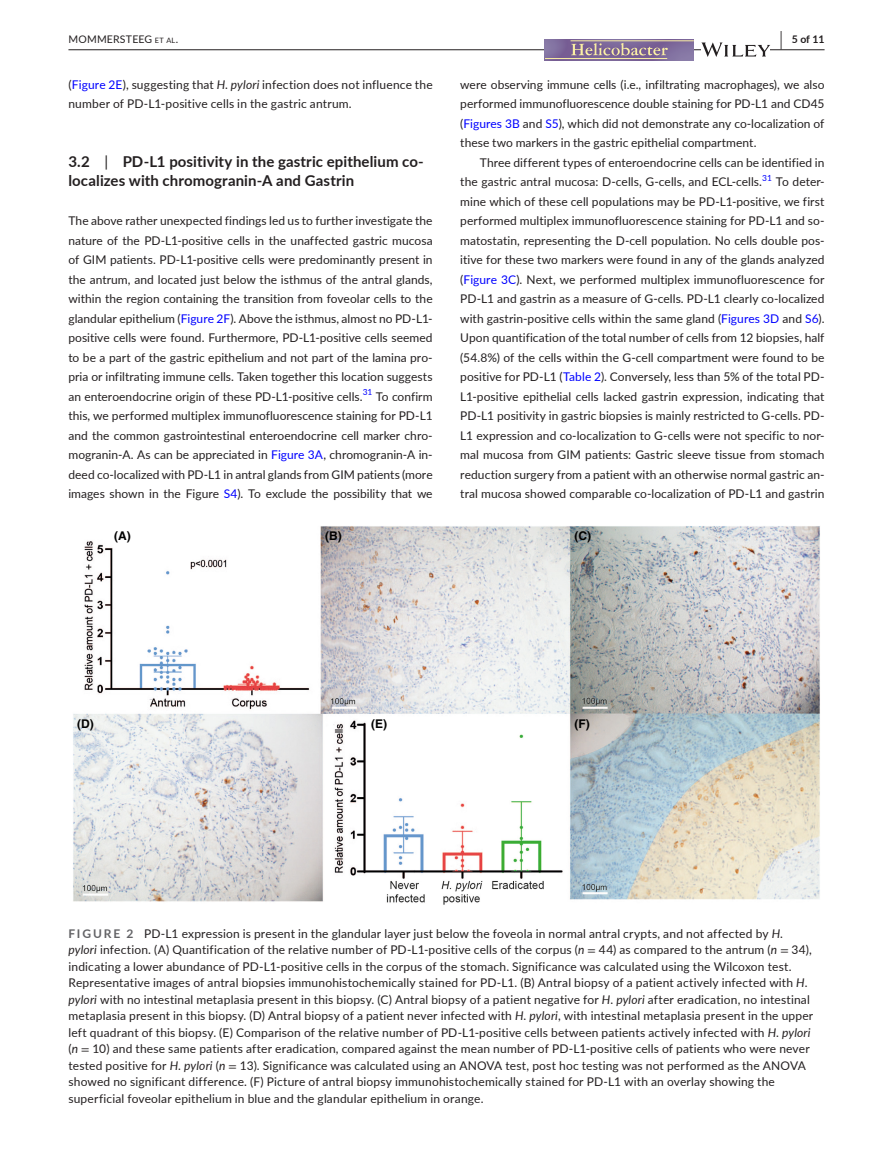
<style>
.page{position:relative;width:893px;height:1174px;background:#fff}
.page>*{position:absolute;margin:0;border:0;box-sizing:border-box;transform-origin:0 0}
.t1{font:700 15px/19.5px "Lato";letter-spacing:.005em;color:#231f20}
.t2{font:12px/19.5px "Lato";letter-spacing:.01em;color:#231f20;text-align:justify}
.t3{font:700 12px "Helvetica";color:#000}
.t4{font:10.5px "Lato";letter-spacing:.02em;color:#231f20}
.t5{font:700 10.5px "Lato";color:#231f20}
.t6{font:8.4px "Lato";color:#00f}
.s1{font-size:7.35px}
.s2{font-style:inherit}
.s3{font-size:19.5px}
.s4{color:#00f}
.s5{font-style:italic}
.s6{font-weight:400}
.s7{font-weight:700;color:#636366}
.s8{font-family:"STIX"}
</style>
<div class="page">
<hr style="left:68px;top:49px;width:756px;height:1px;background:#231f20">
<img style="left:545px;top:39px;width:149px;height:21px">
<svg style="left:571px;top:43px;width:97px;height:13px"></svg>
<hr style="left:571px;top:40px;width:123px;height:1px;background:#f9eea4">
<hr style="left:545px;top:58px;width:122px;height:1px;background:#f9eea4">
<svg style="left:701px;top:42px;width:69px;height:15px"></svg>
<img style="left:73px;top:526px;width:747px;height:379px">
<p class="t4" style="left:68px;top:31px;width:111px">MOMMERSTEEG <span class="s1">et al</span><span class="s2">.</span></p>
<p class="t5" style="left:780px;top:31px;width:46px"><span class="s3">|</span> 5 of 11</p>
<p class="t2" style="left:68px;top:74px;width:366px">(<span class="s4">Figure 2E</span>), suggesting that <span class="s5">H. pylori</span> infection does not influence the number of PD-L1-positive cells in the gastric antrum.</p>
<p class="t2" style="left:460px;top:74px;width:366px">were observing immune cells (i.e., infiltrating macrophages), we also performed immunofluorescence double staining for PD-L1 and CD45 (<span class="s4">Figures 3B</span> and <span class="s4">S5</span>), which did not demonstrate any co-localization of these two markers in the gastric epithelial compartment.</p>
<p class="t2" style="left:460px;top:152px;width:366px;text-indent:20px">Three different types of enteroendocrine cells can be identified in the gastric antral mucosa: D-cells, G-cells, and ECL-cells.</p>
<p class="t1" style="left:68px;top:151px;width:357px">3.2 <span class="s6">|</span> PD-L1 positivity in the gastric epithelium co&shy;localizes with chromogranin-A and Gastrin</p>
<p class="t2" style="left:68px;top:210px;width:366px">The above rather unexpected findings led us to further investigate the nature of the PD-L1-positive cells in the unaffected gastric mucosa of GIM patients. PD-L1-positive cells were predominantly present in the antrum, and located just below the isthmus of the antral glands, within the region containing the transition from foveolar cells to the glandular epithelium (<span class="s4">Figure 2F</span>). Above the isthmus, almost no PD-L1- positive cells were found. Furthermore, PD-L1-positive cells seemed to be a part of the gastric epithelium and not part of the lamina pro&shy;pria or infiltrating immune cells. Taken together this location suggests an enteroendocrine origin of these PD-L1-positive cells.</p>
<p class="t6" style="left:762px;top:172px;width:11px">31</p>
<p class="t2" style="left:460px;top:171px;width:366px;text-indent:315px">To deter&shy;mine which of these cell populations may be PD-L1-positive, we first performed multiplex immunofluorescence staining for PD-L1 and so&shy;matostatin, representing the D-cell population. No cells double pos&shy;itive for these two markers were found in any of the glands analyzed (<span class="s4">Figure 3C</span>). Next, we performed multiplex immunofluorescence for PD-L1 and gastrin as a measure of G-cells. PD-L1 clearly co-localized with gastrin-positive cells within the same gland (<span class="s4">Figures 3D</span> and <span class="s4">S6</span>).<br>Upon quantification of the total number of cells from 12 biopsies, half (54.8%) of the cells within the G-cell compartment were found to be positive for PD-L1 (<span class="s4">Table 2</span>). Conversely, less than 5% of the total PD-L1-positive epithelial cells lacked gastrin expression, indicating that PD-L1 positivity in gastric biopsies is mainly restricted to G-cells. PD-L1 expression and co-localization to G-cells were not specific to nor&shy;mal mucosa from GIM patients: Gastric sleeve tissue from stomach reduction surgery from a patient with an otherwise normal gastric an&shy;tral mucosa showed comparable co-localization of PD-L1 and gastrin</p>
<p class="t6" style="left:363px;top:386px;width:11px">31</p>
<p class="t2" style="left:68px;top:386px;width:366px;text-indent:307px">To confirm this, we performed multiplex immunofluorescence staining for PD-L1 and the common gastrointestinal enteroendocrine cell marker chro&shy;mogranin-A. As can be appreciated in <span class="s4">Figure 3A</span>, chromogranin-A in&shy;deed co-localized with PD-L1 in antral glands from GIM patients (more images shown in the Figure <span class="s4">S4</span>). To exclude the possibility that we</p>
<p class="t3" style="left:114px;top:528px;width:18px">(A)</p>
<p class="t3" style="left:325px;top:528px;width:18px">(B)</p>
<p class="t3" style="left:574px;top:528px;width:18px">(C)</p>
<p class="t3" style="left:77px;top:716px;width:18px">(D)</p>
<p class="t3" style="left:371px;top:716px;width:17px">(E)</p>
<p class="t3" style="left:574px;top:716px;width:17px">(F)</p>
<p class="t2" style="left:68px;top:924px;width:746px;line-height:16.5px;text-align:left"><span class="s7">FIGURE 2</span> PD-L1 expression is present in the glandular layer just below the foveola in normal antral crypts, and not affected by <span class="s5">H. pylori</span> infection. (A) Quantification of the relative number of PD-L1-positive cells of the corpus (<span class="s5">n</span> <span class="s8">=</span> 44) as compared to the antrum (<span class="s5">n</span> <span class="s8">=</span> 34), indicating a lower abundance of PD-L1-positive cells in the corpus of the stomach. Significance was calculated using the Wilcoxon test.<br>Representative images of antral biopsies immunohistochemically stained for PD-L1. (B) Antral biopsy of a patient actively infected with <span class="s5">H. pylori</span> with no intestinal metaplasia present in this biopsy. (C) Antral biopsy of a patient negative for <span class="s5">H. pylori</span> after eradication, no intestinal metaplasia present in this biopsy. (D) Antral biopsy of a patient never infected with <span class="s5">H. pylori</span>, with intestinal metaplasia present in the upper left quadrant of this biopsy. (E) Comparison of the relative number of PD-L1-positive cells between patients actively infected with <span class="s5">H. pylori </span>(<span class="s5">n</span> <span class="s8">=</span> 10) and these same patients after eradication, compared against the mean number of PD-L1-positive cells of patients who were never tested positive for <span class="s5">H. pylori</span> (<span class="s5">n</span> <span class="s8">=</span> 13). Significance was calculated using an ANOVA test, post hoc testing was not performed as the ANOVA showed no significant difference. (F) Picture of antral biopsy immunohistochemically stained for PD-L1 with an overlay showing the superficial foveolar epithelium in blue and the glandular epithelium in orange.</p>
</div>
